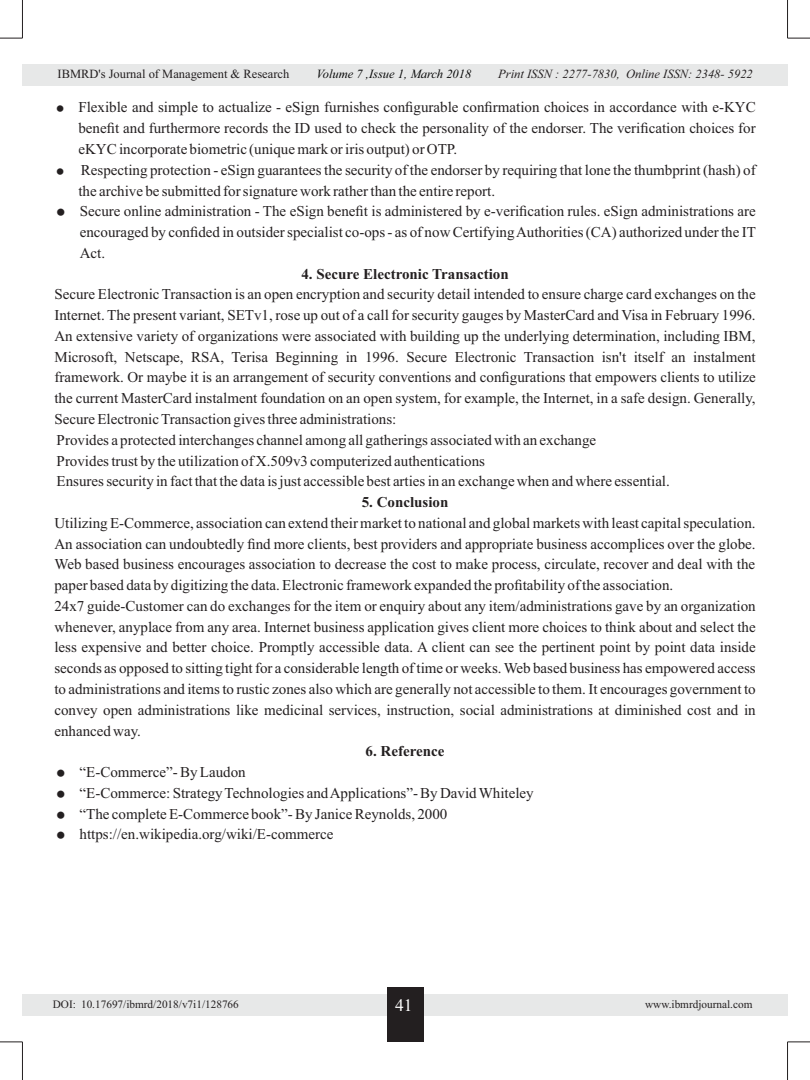
<style>
.page{position:relative;width:810px;height:1080px;background:#fff}
.page>*{position:absolute;margin:0;border:0;box-sizing:border-box;transform-origin:0 0}
.t1{font:17.5px "Times New Roman";color:#fff}
.t2{font:15px/20.8px "Times New Roman";color:#231f20}
.t3{font:700 15px "Times New Roman";color:#231f20}
.t4{font:italic 12.5px "Times New Roman";color:#231f20}
.t5{font:12.5px "Times New Roman";color:#231f20}
.t6{font:italic 12.5px "Times New Roman";color:#060707}
.t7{font:11.25px "Times New Roman";color:#231f20}
</style>
<div class="page">
<hr style="left:22px;top:0;width:1px;height:38px;background:#231f20">
<hr style="left:787px;top:0;width:1px;height:38px;background:#231f20">
<svg style="left:0;top:38px;width:22px;height:1px"></svg>
<svg style="left:787px;top:38px;width:23px;height:1px"></svg>
<hr style="left:22px;top:1042px;width:1px;height:38px;background:#231f20">
<hr style="left:787px;top:1042px;width:1px;height:38px;background:#231f20">
<svg style="left:0;top:1041px;width:22px;height:1px"></svg>
<svg style="left:787px;top:1041px;width:23px;height:1px"></svg>
<div style="left:22px;top:64px;width:765px;height:22px;background:#e7e8e8"></div>
<div style="left:22px;top:994px;width:765px;height:21px;background:#e7e8e8"></div>
<div style="left:387px;top:988px;width:36px;height:54px;background:#231f20"></div>
<p class="t5" style="left:58px;top:69px;width:233px">IBMRD's Journal of Management &amp; Research</p>
<p class="t4" style="left:498px;top:69px;width:256px">Print ISSN : 2277-7830, Online ISSN: 2348- 5922</p>
<p class="t6" style="left:317px;top:69px;width:156px">Volume 7 ,Issue 1, March 2018</p>
<p class="t2" style="left:78px;top:98px;width:679px">Flexible and simple to actualize - eSign furnishes configurable confirmation choices in accordance with e-KYC benefit and furthermore records the ID used to check the personality of the endorser. The verification choices for eKYC incorporate biometric (unique mark or iris output) or OTP.<br>Respecting protection - eSign guarantees the security of the endorser by requiring that lone the thumbprint (hash) of the archive be submitted for signature work rather than the entire report.<br>Secure online administration - The eSign benefit is administered by e-verification rules. eSign administrations are encouraged by confided in outsider specialist co-ops - as of now Certifying Authorities (CA) authorized under the IT Act.</p>
<p class="t3" style="left:301px;top:268px;width:209px">4. Secure Electronic Transaction</p>
<p class="t2" style="left:54px;top:285px;width:703px">Secure Electronic Transaction is an open encryption and security detail intended to ensure charge card exchanges on the Internet. The present variant, SETv1, rose up out of a call for security gauges by MasterCard and Visa in February 1996.<br>An extensive variety of organizations were associated with building up the underlying determination, including IBM, Microsoft, Netscape, RSA, Terisa Beginning in 1996. Secure Electronic Transaction isn't itself an instalment framework. Or maybe it is an arrangement of security conventions and configurations that empowers clients to utilize the current MasterCard instalment foundation on an open system, for example, the Internet, in a safe design. Generally, Secure Electronic Transaction gives three administrations:<br>Provides a protected interchanges channel among all gatherings associated with an exchange<br>Provides trust by the utilization of X.509v3 computerized authentications<br>Ensures security in fact that the data is just accessible best arties in an exchange when and where essential.</p>
<p class="t3" style="left:362px;top:497px;width:88px">5. Conclusion</p>
<p class="t2" style="left:54px;top:514px;width:703px">Utilizing E-Commerce, association can extend their market to national and global markets with least capital speculation.<br>An association can undoubtedly find more clients, best providers and appropriate business accomplices over the globe.<br>Web based business encourages association to decrease the cost to make process, circulate, recover and deal with the paper based data by digitizing the data. Electronic framework expanded the profitability of the association.<br>24x7 guide-Customer can do exchanges for the item or enquiry about any item/administrations gave by an organization whenever, anyplace from any area. Internet business application gives client more choices to think about and select the less expensive and better choice. Promptly accessible data. A client can see the pertinent point by point data inside seconds as opposed to sitting tight for a considerable length of time or weeks. Web based business has empowered access to administrations and items to rustic zones also which are generally not accessible to them. It encourages government to convey open administrations like medicinal services, instruction, social administrations at diminished cost and in enhanced way.</p>
<p class="t3" style="left:366px;top:746px;width:80px">6. Reference</p>
<p class="t2" style="left:80px;top:763px;width:456px">“E-Commerce”- By Laudon<br>“E-Commerce: Strategy Technologies and Applications”- By David Whiteley “The complete E-Commerce book”- By Janice Reynolds, 2000 https://en.wikipedia.org/wiki/E-commerce</p>
<p class="t7" style="left:81px;top:999px;width:159px">10.17697/ibmrd/2018/v7i1/128766</p>
<p class="t7" style="left:53px;top:999px;width:25px">DOI:</p>
<p class="t1" style="left:395px;top:998px;width:19px">41</p>
<p class="t7" style="left:645px;top:999px;width:109px">www.ibmrdjournal.com</p>
</div>
